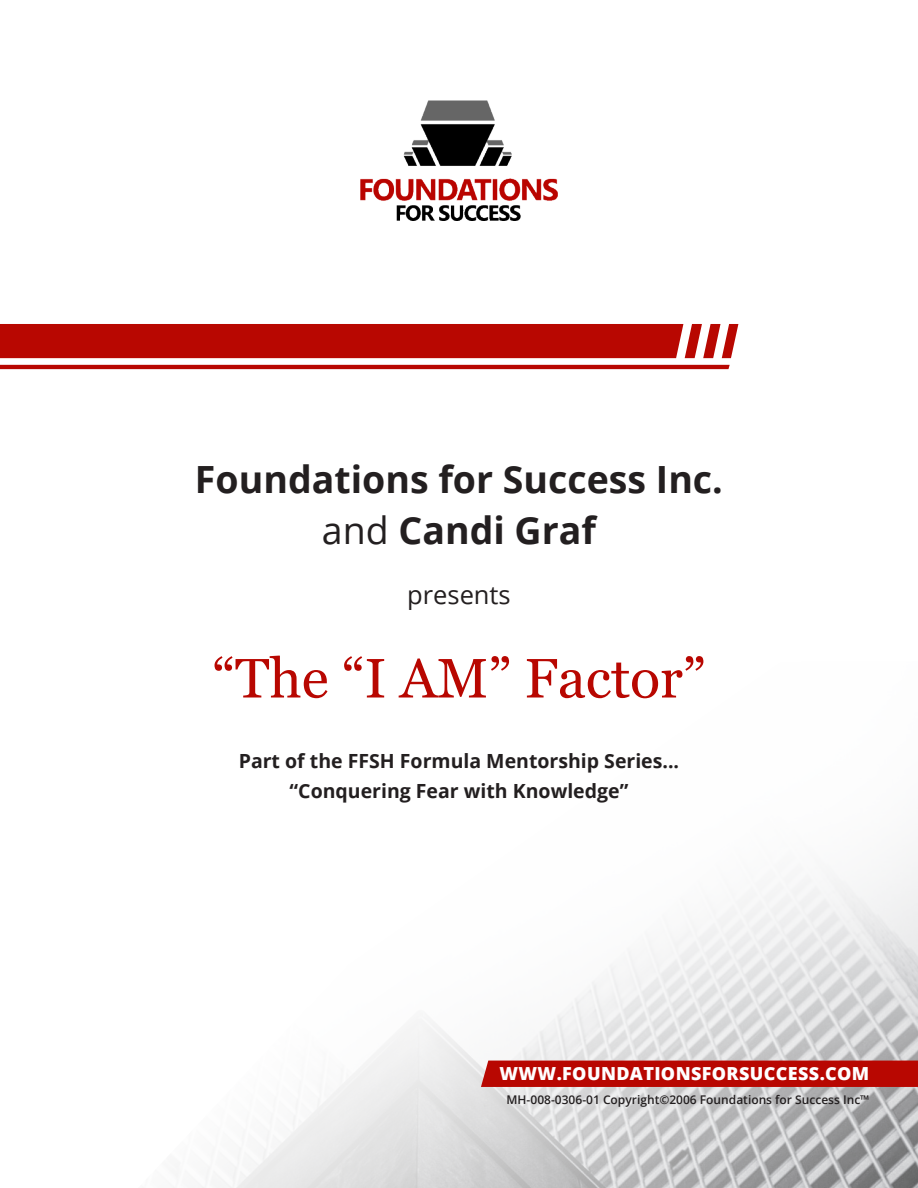
<style>
.page{position:relative;width:918px;height:1188px;background:#fff}
.page>*{position:absolute;margin:0;border:0;box-sizing:border-box;transform-origin:0 0}
.t1{font:55.5px "Georgia";color:#b80701}
.t2{font:700 37.5px "Open Sans";color:#231f20}
.t3{font:25.5px "Open Sans";color:#231f20}
.t4{font:700 19.5px "Open Sans";color:#231f20}
.t5{font:800 18px "Open Sans";letter-spacing:.02em;color:#fff}
.t6{font:600 12px "Open Sans";color:#231f20}
.s1{font-weight:400}
</style>
<div class="page">
<img style="left:201px;top:860px;width:717px;height:328px">
<img style="left:360px;top:100px;width:198px;height:120px">
<div style="left:481px;top:1061px;width:437px;height:26px;background:#b80701"></div>
<div style="left:0;top:324px;width:738px;height:34px;background:#b80701"></div>
<hr style="left:0;top:365px;width:730px;height:4px;background:#b80701">
<p class="t2" style="left:195px;top:453px;width:529px">Foundations for Success Inc.</p>
<p class="t2" style="left:322px;top:504px;width:276px"><span class="s1">and</span> Candi Graf</p>
<p class="t3" style="left:407px;top:577px;width:105px">presents</p>
<p class="t1" style="left:212px;top:638px;width:495px">“The “I AM” Factor”</p>
<p class="t4" style="left:239px;top:747px;width:442px">Part of the FFSH Formula Mentorship Series...</p>
<p class="t4" style="left:290px;top:777px;width:340px">“Conquering Fear with Knowledge”</p>
<p class="t5" style="left:500px;top:1060px;width:371px">WWW.FOUNDATIONSFORSUCCESS.COM</p>
<p class="t6" style="left:507px;top:1091px;width:364px">MH-008-0306-01 Copyright©2006 Foundations for Success Inc™</p>
</div>
